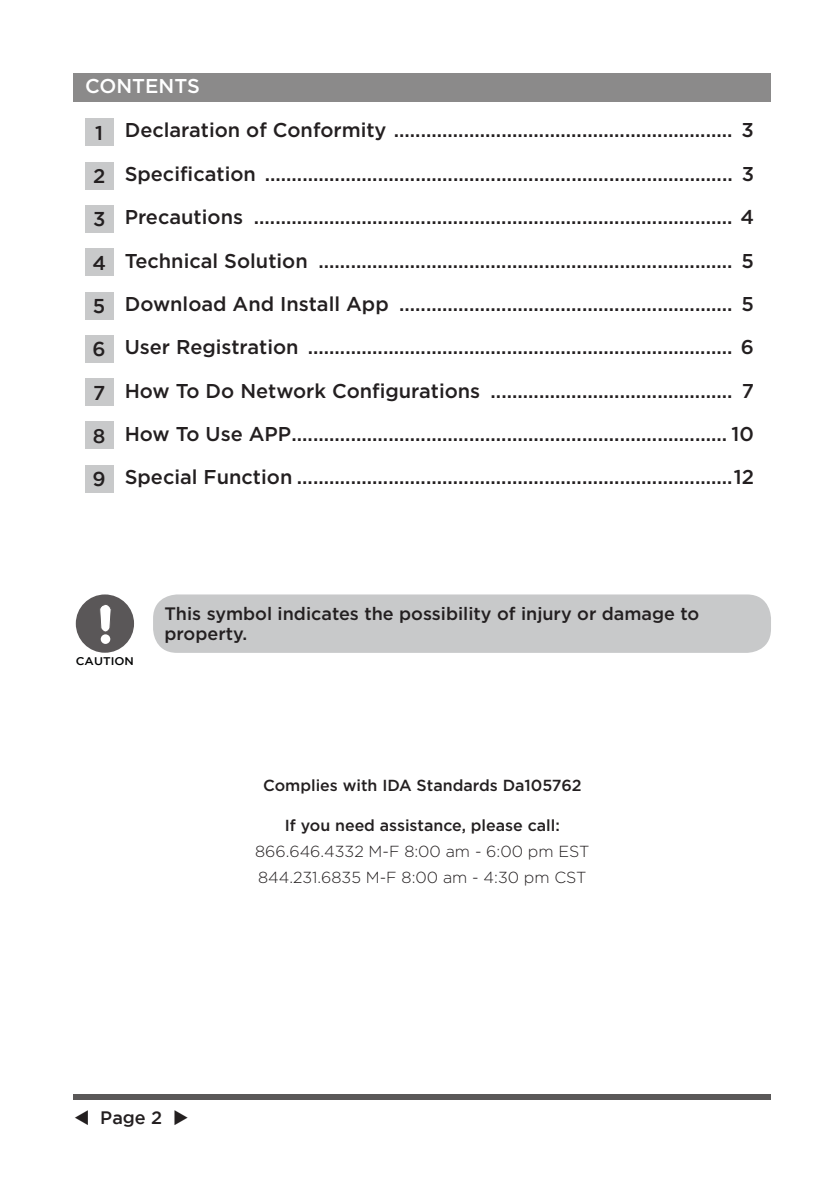
<style>
.page{position:relative;width:838px;height:1190px;background:#fff}
.page>*{position:absolute;margin:0;border:0;box-sizing:border-box;transform-origin:0 0}
.t1{font:500 20px/43.4px "Gotham";color:#231f20;text-align:justify}
.t2{font:500 20px/43.4px "Gotham";color:#231f20}
.t3{font:500 20px "Gotham HTF";color:#fff}
.t4{font:500 18px/20px "Gotham HTF";color:#231f20}
.t5{font:500 18px "Gotham";color:#231f20}
.t6{font:500 16px "Gotham";color:#231f20}
.t7{font:300 16px/25.6px "Gotham HTF";color:#231f20}
.t8{font:500 11.2px "Gotham";color:#020303;scale:1.07 1}
</style>
<div class="page">
<div style="left:74px;top:1094px;width:697px;height:6px;background:#5a5858"></div>
<div style="left:74px;top:74px;width:697px;height:28px;background:#8b8a8a"></div>
<div style="left:85px;top:118px;width:28px;height:28px;background:#c8c9ca"></div>
<div style="left:85px;top:162px;width:28px;height:28px;background:#c8c9ca"></div>
<div style="left:85px;top:205px;width:28px;height:28px;background:#c8c9ca"></div>
<div style="left:85px;top:248px;width:28px;height:28px;background:#c8c9ca"></div>
<div style="left:85px;top:292px;width:28px;height:28px;background:#c8c9ca"></div>
<div style="left:85px;top:335px;width:28px;height:28px;background:#c8c9ca"></div>
<div style="left:76px;top:594px;width:58px;height:59px;background:#5a5758;border-radius:50%"></div>
<svg style="left:100px;top:604px;width:11px;height:33px"></svg>
<div style="left:101px;top:634px;width:9px;height:10px;background:#fff;border-radius:50%"></div>
<div style="left:153px;top:594px;width:618px;height:59px;background:#c8c9ca;border-radius:24px"></div>
<div style="left:85px;top:378px;width:28px;height:28px;background:#c8c9ca"></div>
<div style="left:85px;top:422px;width:28px;height:27px;background:#c8c9ca"></div>
<div style="left:85px;top:465px;width:28px;height:28px;background:#c8c9ca"></div>
<p class="t3" style="left:85px;top:79px;width:116px">CONTENTS</p>
<p class="t1" style="left:125px;top:110px;width:631px">Declaration of Conformity ............................................................... 3<br>Specification ....................................................................................... 3<br>Precautions ......................................................................................... 4<br>Technical Solution ............................................................................. 5<br>Download And Install App .............................................................. 5<br>User Registration ............................................................................... 6<br>How To Do Network Configurations ............................................. 7<br>How To Use APP ................................................................................. 10<br>Special Function .................................................................................12</p>
<p class="t2" style="left:92px;top:112px;width:15px">1<br>2<br>3<br>4<br>5<br>6</p>
<p class="t2" style="left:93px;top:372px;width:15px;text-align:justify">7<br>8<br>9</p>
<p class="t8" style="left:76px;top:656px;width:56px">CAUTION</p>
<p class="t4" style="left:164px;top:605px;width:536px">This symbol indicates the possibility of injury or damage to property.</p>
<p class="t6" style="left:263px;top:780px;width:320px">Complies with IDA Standards Da105762</p>
<p class="t6" style="left:285px;top:820px;width:276px">If you need assistance, please call:</p>
<p class="t7" style="left:255px;top:840px;width:336px">866.646.4332 M-F 8:00 am - 6:00 pm EST<br>844.231.6835 M-F 8:00 am - 4:30 pm CST</p>
<p class="t5" style="left:74px;top:1110px;width:117px">▼ Page 2 ◆</p>
</div>
